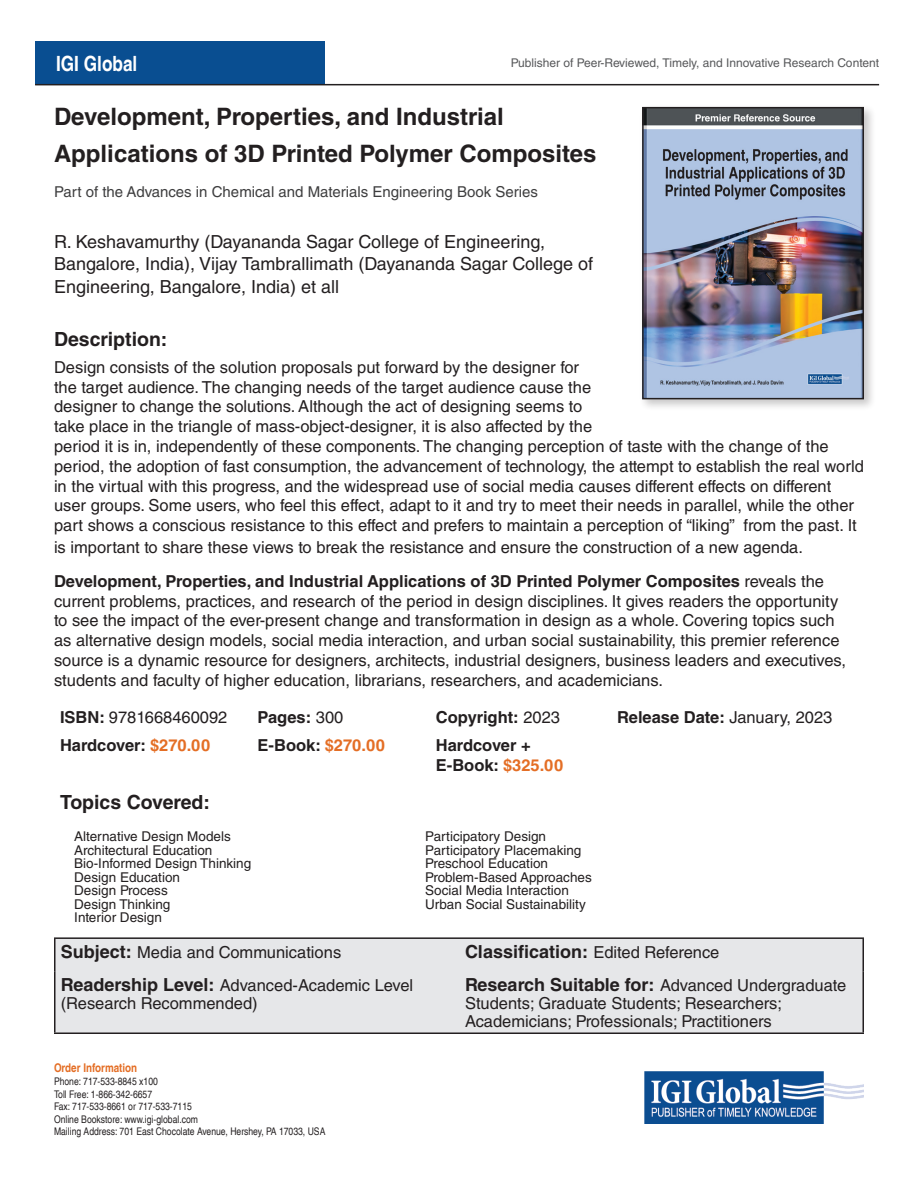
<style>
.page{position:relative;width:918px;height:1188px;background:#fff}
.page>*{position:absolute;margin:0;border:0;box-sizing:border-box;transform-origin:0 0}
.t1{font:700 24px/37.5px "Helvetica LT Std";color:#231f20}
.t2{font:700 condensed 21px "Helvetica LT";color:#fff}
.Description_2{font:700 19.5px "Helvetica LT Std";color:#231f20}
.Description_1{font:700 19.5px "Helvetica LT Std";color:#231f20}
.ISBN{font:18px/22.5px "Helvetica LT Std";color:#231f20}
.Description_2-2{font:700 18px "Helvetica LT Std";color:#231f20}
.Description_1-2{font:16.5px/19.8px "Helvetica LT Std";color:#231f20}
.Description_2-3{font:16.5px/19.8px "Helvetica LT Std";color:#231f20}
.Description_2-4{font:700 16.5px/19.8px "Helvetica LT Std";color:#231f20}
.Description_1-3{font:700 16.5px "Helvetica LT Std";color:#231f20}
.ISBN-2{font:15px "Helvetica LT Std";color:#3e3e3f}
.t3{font:13.5px "Helvetica LT Std";color:#231f20}
.t4{font:12px "Helvetica LT Std";color:#57585a}
.t5{font:700 condensed 12px "Helvetica LT";color:#e46e25}
.t6{font:condensed 10.5px/12.6px "Helvetica LT";color:#231f20}
.s1{font-weight:700}
.s2{font-weight:400}
.s3{color:#e46e25}
.s4{font-weight:700;font-size:18px}
.s5{font-weight:400;font-size:16.5px}
</style>
<div class="page">
<div style="left:35px;top:41px;width:290px;height:44px;background:#094e91"></div>
<img style="left:645px;top:1071px;width:219px;height:52px">
<hr style="left:35px;top:84px;width:844px;height:1px;background:#231f20">
<div style="left:639px;top:104px;width:237px;height:308px;background:#231f20;opacity:.25"></div>
<img style="left:645px;top:110px;width:216px;height:286px">
<div style="left:642px;top:107px;width:222px;height:292px;border:2px solid #231f20"></div>
<div style="left:56px;top:939px;width:806px;height:94px;background:#e6e7e9"></div>
<hr style="left:54px;top:937px;width:405px;height:2px;background:#231f20">
<hr style="left:54px;top:939px;width:2px;height:32px;background:#231f20">
<hr style="left:459px;top:937px;width:405px;height:2px;background:#231f20">
<hr style="left:862px;top:939px;width:2px;height:32px;background:#231f20">
<hr style="left:54px;top:971px;width:2px;height:62px;background:#231f20">
<hr style="left:862px;top:971px;width:2px;height:62px;background:#231f20">
<hr style="left:54px;top:1033px;width:405px;height:1px;background:#231f20">
<hr style="left:459px;top:1033px;width:405px;height:1px;background:#231f20">
<p class="t2" style="left:56px;top:50px;width:83px">IGI Global</p>
<p class="t4" style="left:511px;top:56px;width:370px">Publisher of Peer-Reviewed, Timely, and Innovative Research Content</p>
<p class="t1" style="left:54px;top:97px;width:544px">Development, Properties, and Industrial<br>Applications of 3D Printed Polymer Composites</p>
<p class="ISBN-2" style="left:54px;top:183px;width:486px">Part of the Advances in Chemical and Materials Engineering Book Series</p>
<p class="ISBN" style="left:54px;top:230px;width:541px">R. Keshavamurthy (Dayananda Sagar College of Engineering,<br>Bangalore, India), Vijay Tambrallimath (Dayananda Sagar College of<br>Engineering, Bangalore, India) et all</p>
<p class="Description_1" style="left:54px;top:327px;width:115px">Description:</p>
<p class="Description_1-2" style="left:54px;top:357px;width:811px">Design consists of the solution proposals put forward by the designer for<br>the target audience. The changing needs of the target audience cause the<br>designer to change the solutions. Although the act of designing seems to<br>take place in the triangle of mass-object-designer, it is also affected by the<br>period it is in, independently of these components. The changing perception of taste with the change of the period, the adoption of fast consumption, the advancement of technology, the attempt to establish the real world in the virtual with this progress, and the widespread use of social media causes different effects on different user groups. Some users, who feel this effect, adapt to it and try to meet their needs in parallel, while the other part shows a conscious resistance to this effect and prefers to maintain a perception of “liking” from the past. It</p>
<p class="Description_1-2" style="left:54px;top:537px;width:751px">is important to share these views to break the resistance and ensure the construction of a new agenda.</p>
<p class="Description_2-3" style="left:54px;top:571px;width:794px"><span class="s1">Development, Properties, and Industrial Applications of 3D Printed Polymer Composites</span> reveals the current problems, practices, and research of the period in design disciplines. It gives readers the opportunity to see the impact of the ever-present change and transformation in design as a whole. Covering topics such as alternative design models, social media interaction, and urban social sustainability, this premier reference source is a dynamic resource for designers, architects, industrial designers, business leaders and executives, students and faculty of higher education, librarians, researchers, and academicians.</p>
<p class="Description_1-2" style="left:60px;top:707px;width:169px"><span class="s1">ISBN:</span> 9781668460092</p>
<p class="Description_1-3" style="left:258px;top:707px;width:87px">Pages: <span class="s2">300</span></p>
<p class="Description_1-3" style="left:436px;top:707px;width:126px">Copyright: <span class="s2">2023</span></p>
<p class="Description_1-3" style="left:617px;top:707px;width:217px">Release Date: <span class="s2">January, 2023</span></p>
<p class="Description_2-4" style="left:60px;top:735px;width:152px">Hardcover: <span class="s3">$270.00</span></p>
<p class="Description_2-4" style="left:258px;top:735px;width:129px">E-Book: <span class="s3">$270.00</span></p>
<p class="Description_2-4" style="left:436px;top:735px;width:129px">Hardcover +<br>E-Book: <span class="s3">$325.00</span></p>
<p class="Description_2" style="left:60px;top:791px;width:152px">Topics Covered:</p>
<p class="t3" style="left:74px;top:829px;width:158px">Alternative Design Models</p>
<p class="t3" style="left:74px;top:842px;width:140px">Architectural Education</p>
<p class="t3" style="left:74px;top:856px;width:179px">Bio-Informed Design Thinking</p>
<p class="t3" style="left:74px;top:869px;width:107px">Design Education</p>
<p class="t3" style="left:74px;top:883px;width:95px">Design Process</p>
<p class="t3" style="left:74px;top:896px;width:98px">Design Thinking</p>
<p class="t3" style="left:74px;top:910px;width:89px">Interior Design</p>
<p class="t3" style="left:425px;top:829px;width:122px">Participatory Design</p>
<p class="t3" style="left:425px;top:842px;width:158px">Participatory Placemaking</p>
<p class="t3" style="left:425px;top:856px;width:124px">Preschool Education</p>
<p class="t3" style="left:425px;top:869px;width:168px">Problem-Based Approaches</p>
<p class="t3" style="left:425px;top:883px;width:145px">Social Media Interaction</p>
<p class="t3" style="left:425px;top:896px;width:162px">Urban Social Sustainability</p>
<p class="Description_2-3" style="left:61px;top:942px;width:282px"><span class="s4">Subject:</span> Media and Communications</p>
<p class="Description_2-2" style="left:465px;top:941px;width:256px">Classification: <span class="s5">Edited Reference</span></p>
<p class="Description_2-3" style="left:61px;top:976px;width:354px;line-height:18px"><span class="s4">Readership Level:</span> Advanced-Academic Level (Research Recommended)</p>
<p class="Description_2-3" style="left:465px;top:976px;width:383px;line-height:18px"><span class="s4">Research Suitable for:</span> Advanced Undergraduate<br>Students; Graduate Students; Researchers;<br>Academicians; Professionals; Practitioners</p>
<p class="t5" style="left:54px;top:1061px;width:85px">Order Information</p>
<p class="t6" style="left:54px;top:1075px;width:273px">Phone: 717-533-8845 x100<br>Toll Free: 1-866-342-6657<br>Fax: 717-533-8661 or 717-533-7115<br>Online Bookstore: www.igi-global.com<br>Mailing Address: 701 East Chocolate Avenue, Hershey, PA 17033, USA</p>
</div>
